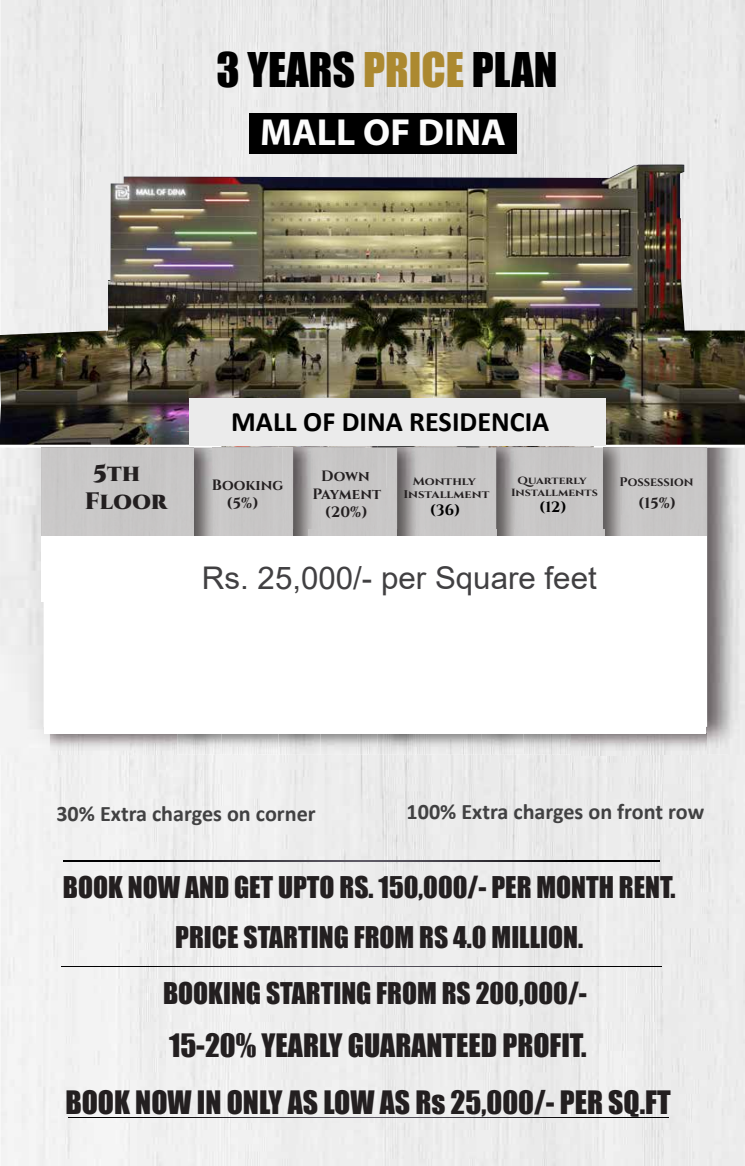
<style>
.page{position:relative;width:745px;height:1166px;background:#fff}
.page>*{position:absolute;margin:0;border:0;box-sizing:border-box;transform-origin:0 0}
.t1{font:43.88px "Impact";color:#000}
.t2{font:700 37.75px "Myriad Pro";color:#fcfcfc}
.t3{font:31.25px "Arial";color:#414042}
.t4{font:29.62px/57.1px "Impact";color:#231f20}
.t5{font:700 28.25px "Calibri";color:#000}
.t6{font:27.5px/50.8px "Impact";color:#231f20}
.t7{font:900 23.75px/28.5px "Cinzel";letter-spacing:.01em;color:#231f20}
.t8{font:700 22.12px "Calibri";color:#414142}
.t9{font:700 15px/18px "Cinzel";color:#231f20}
.t10{font:700 15px "Cinzel";color:#000}
.t11{font:700 12.38px "Cinzel";color:#231f20}
.t12{font:700 11.12px/13.4px "Cinzel";color:#231f20;text-align:center;scale:1.15 1}
.t13{font:700 10.5px "Cinzel";color:#231f20;scale:1.15 1}
.s1{color:#ac8930}
</style>
<div class="page">
<img style="left:0;top:0;width:744px;height:1166px">
<img style="left:0;top:165px;width:744px;height:280px">
<img style="left:700px;top:447px;width:44px;height:307px">
<img style="left:82px;top:733px;width:624px;height:22px">
<div style="left:630px;top:447px;width:60px;height:89px;background:#c7c6c6"></div>
<img style="left:690px;top:447px;width:16px;height:88px">
<img style="left:690px;top:529px;width:7px;height:7px">
<img style="left:320px;top:446px;width:273px;height:1px">
<img style="left:603px;top:447px;width:18px;height:89px">
<img style="left:621px;top:447px;width:9px;height:69px">
<img style="left:621px;top:516px;width:10px;height:20px">
<div style="left:523px;top:447px;width:68px;height:89px;background:#c7c6c6"></div>
<img style="left:591px;top:447px;width:11px;height:82px">
<img style="left:591px;top:529px;width:13px;height:7px">
<img style="left:481px;top:733px;width:42px;height:21px">
<img style="left:481px;top:446px;width:42px;height:1px">
<svg style="left:496px;top:733px;width:27px;height:1px"></svg>
<img style="left:496px;top:447px;width:18px;height:89px">
<img style="left:514px;top:447px;width:9px;height:82px">
<img style="left:514px;top:529px;width:11px;height:7px">
<div style="left:425px;top:447px;width:60px;height:89px;background:#c7c6c5"></div>
<img style="left:485px;top:447px;width:11px;height:89px">
<img style="left:377px;top:733px;width:47px;height:21px">
<img style="left:377px;top:446px;width:47px;height:1px">
<svg style="left:397px;top:733px;width:27px;height:1px"></svg>
<img style="left:397px;top:447px;width:18px;height:89px">
<img style="left:415px;top:447px;width:10px;height:89px">
<img style="left:397px;top:529px;width:1px;height:82px">
<div style="left:320px;top:447px;width:66px;height:89px;background:#c7c6c5"></div>
<img style="left:386px;top:447px;width:11px;height:89px">
<img style="left:278px;top:733px;width:42px;height:21px">
<img style="left:177px;top:431px;width:143px;height:16px">
<svg style="left:293px;top:733px;width:27px;height:1px"></svg>
<img style="left:293px;top:447px;width:18px;height:89px">
<img style="left:311px;top:447px;width:9px;height:82px">
<img style="left:308px;top:529px;width:13px;height:7px">
<div style="left:221px;top:447px;width:61px;height:89px;background:#c7c6c5"></div>
<img style="left:282px;top:447px;width:11px;height:89px">
<img style="left:0;top:447px;width:82px;height:308px">
<img style="left:177px;top:733px;width:44px;height:21px">
<img style="left:187px;top:448px;width:34px;height:265px">
<img style="left:187px;top:447px;width:26px;height:41px">
<img style="left:193px;top:488px;width:20px;height:48px">
<svg style="left:177px;top:733px;width:17px;height:1px"></svg>
<div style="left:41px;top:448px;width:152px;height:88px;background:#c8c7c6"></div>
<div style="left:41px;top:536px;width:659px;height:37px;background:#fff"></div>
<div style="left:41px;top:569px;width:659px;height:32px;background:#fff"></div>
<svg style="left:64px;top:861px;width:595px;height:1px"></svg>
<svg style="left:62px;top:966px;width:599px;height:1px"></svg>
<svg style="left:68px;top:1117px;width:599px;height:1px"></svg>
<div style="left:189px;top:398px;width:416px;height:48px;background:#ebebeb"></div>
<div style="left:249px;top:113px;width:267px;height:40px;background:#000"></div>
<img style="left:571px;top:733px;width:65px;height:22px">
<div style="left:44px;top:713px;width:661px;height:20px;background:#fff"></div>
<div style="left:660px;top:712px;width:45px;height:20px;background:#fff"></div>
<h1 class="t1" style="left:216px;top:35px;width:342px">3 YEARS <span class="s1">PRICE</span> PLAN</h1>
<h2 class="t2" style="left:260px;top:108px;width:247px">MALL OF DINA</h2>
<p class="t7" style="left:85px;top:459px;width:84px;text-indent:8px">5th<br>Floor</p>
<p class="t5" style="left:231px;top:401px;width:319px">MALL OF DINA RESIDENCIA</p>
<p class="t9" style="left:226px;top:476px;width:58px;text-indent:-15px">Booking (5%)</p>
<p class="t9" style="left:312px;top:467px;width:70px;text-align:center">Down<br>Payment (20%)</p>
<p class="t12" style="left:403px;top:475px;width:76px">Monthly<br>Installment</p>
<p class="t10" style="left:429px;top:501px;width:32px">(36)</p>
<p class="t13" style="left:517px;top:474px;width:62px">Quarterly</p>
<p class="t11" style="left:619px;top:474px;width:75px">Possession</p>
<p class="t13" style="left:510px;top:486px;width:77px">Installments</p>
<p class="t10" style="left:538px;top:497px;width:29px">(12)</p>
<p class="t9" style="left:637px;top:494px;width:39px">(15%)</p>
<p class="t3" style="left:202px;top:556px;width:396px">Rs. 25,000/- per Square feet</p>
<p class="t8" style="left:56px;top:798px;width:261px">30% Extra charges on corner</p>
<p class="t8" style="left:406px;top:796px;width:299px">100% Extra charges on front row</p>
<p class="t6" style="left:175px;top:860px;width:501px;text-indent:-112px">BOOK NOW AND GET UPTO RS. 150,000/- PER MONTH RENT.<br>PRICE STARTING FROM RS 4.0 MILLION.</p>
<p class="t6" style="left:163px;top:966px;width:425px">BOOKING STARTING FROM RS 200,000/-</p>
<p class="t4" style="left:65px;top:1015px;width:606px;text-indent:104px">15-20% YEARLY GUARANTEED PROFIT.<br>BOOK NOW IN ONLY AS LOW AS Rs 25,000/- PER SQ.FT</p>
</div>
